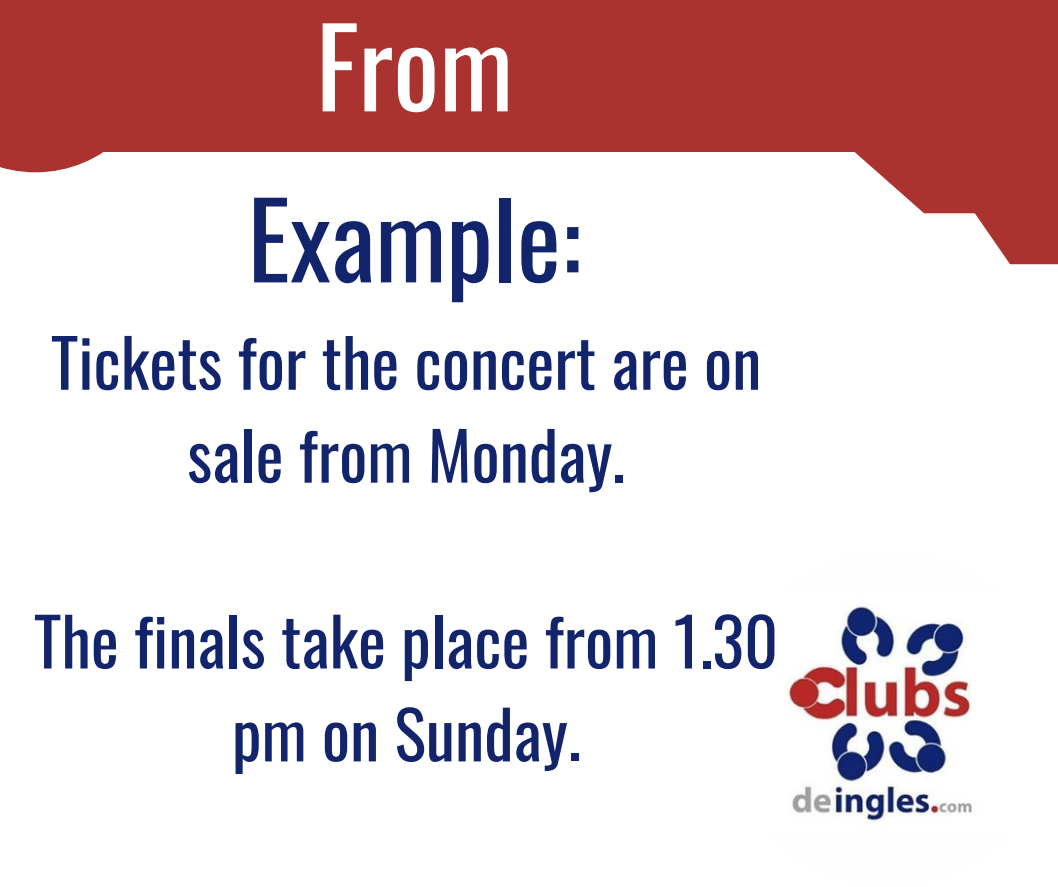
<style>
.page{position:relative;width:1058px;height:887px;background:#fff}
.page>*{position:absolute;margin:0;border:0;box-sizing:border-box;transform-origin:0 0}
.t1{font:108.6px "Oswald";color:#fff}
.t2{font:104.55px "Oswald";color:#12246b}
.t3{font:66.3px/92.8px "Oswald";color:#12246b;text-align:center}
</style>
<div class="page">
<img style="left:722px;top:551px;width:336px;height:335px;border-radius:50%">
<div style="left:89px;top:49px;width:969px;height:102px;background:#ab332f"></div>
<svg style="left:866px;top:162px;width:192px;height:102px"></svg>
<div style="left:134px;top:0;width:924px;height:100px;background:#ab332f"></div>
<svg style="left:783px;top:151px;width:123px;height:11px"></svg>
<div style="left:906px;top:151px;width:152px;height:62px;background:#ab332f"></div>
<div style="left:0;top:0;width:159px;height:172px;background:#ab332f"></div>
<h1 class="t1" style="left:316px;top:-18px;width:199px">From</h1>
<h2 class="t2" style="left:247px;top:158px;width:335px">Example:</h2>
<p class="t3" style="left:51px;top:313px;width:712px">Tickets for the concert are on sale from Monday.</p>
<p class="t3" style="left:34px;top:592px;width:745px">The finals take place from 1.30 pm on Sunday.</p>
</div>
